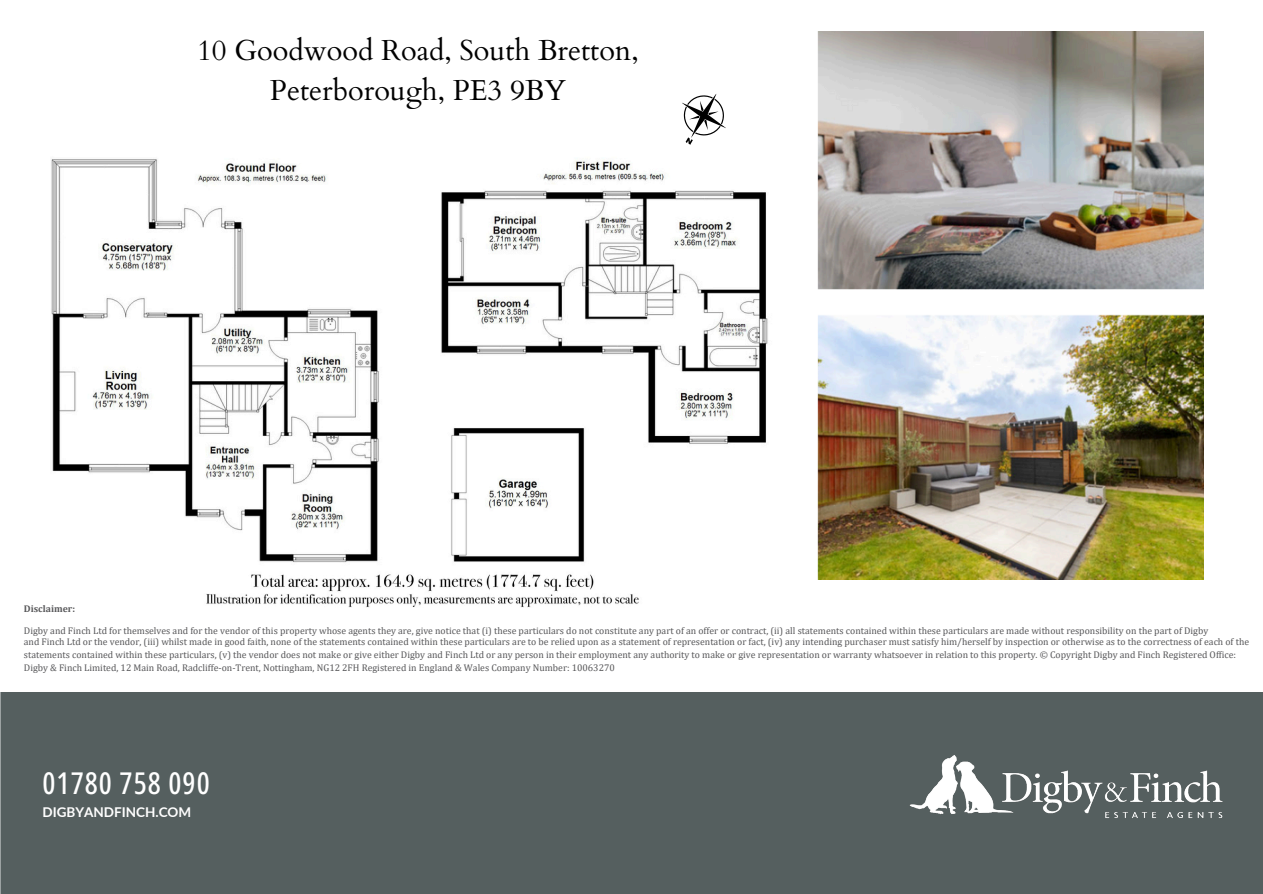
<style>
.page{position:relative;width:1263px;height:894px;background:#fff}
.page>*{position:absolute;margin:0;border:0;box-sizing:border-box;transform-origin:0 0}
.t1{font:500 30px "Open Sans Condensed";letter-spacing:.035em;color:#fff}
.t2{font:28.8px/39.9px "Cardo";color:#000;text-align:center}
.t3{font:700 13.5px "Lato";color:#fff}
.t4{font:9.75px "Cambria";color:#58585a}
.t5{font:700 9.75px "Cambria";color:#58585a}
</style>
<div class="page">
<div style="left:0;top:692px;width:1263px;height:201px;background:#555f5f"></div>
<img style="left:817px;top:32px;width:387px;height:547px">
<img style="left:902px;top:747px;width:328px;height:77px">
<img style="left:51px;top:159px;width:328px;height:404px">
<img style="left:441px;top:160px;width:327px;height:284px">
<div style="left:366px;top:136px;width:50px;height:58px;background:#fff"></div>
<img style="left:441px;top:392px;width:177px;height:170px">
<svg style="left:682px;top:94px;width:44px;height:51px"></svg>
<img style="left:206px;top:574px;width:433px;height:34px">
<p class="t2" style="left:197px;top:31px;width:443px">10 Goodwood Road, South Bretton,<br>Peterborough, PE3 9BY</p>
<p class="t5" style="left:24px;top:602px;width:53px">Disclaimer:</p>
<h3 class="t4" style="left:24px;top:624px;width:1186px">Digby and Finch Ltd for themselves and for the vendor of this property whose agents they are, give notice that (i) these particulars do not constitute any part of an offer or contract, (ii) all statements contained within these particulars are made without responsibility on the part of Digby</h3>
<p class="t4" style="left:24px;top:635px;width:1227px">and Finch Ltd or the vendor, (iii) whilst made in good faith, none of the statements contained within these particulars are to be relied upon as a statement of representation or fact, (iv) any intending purchaser must satisfy him/herself by inspection or otherwise as to the correctness of each of the</p>
<p class="t4" style="left:24px;top:648px;width:1214px">statements contained within these particulars, (v) the vendor does not make or give either Digby and Finch Ltd or any person in their employment any authority to make or give representation or warranty whatsoever in relation to this property. © Copyright Digby and Finch Registered Office:</p>
<p class="t4" style="left:24px;top:661px;width:592px">Digby &amp; Finch Limited, 12 Main Road, Radcliffe-on-Trent, Nottingham, NG12 2FH Registered in England &amp; Wales Company Number: 10063270</p>
<p class="t1" style="left:43px;top:761px;width:169px">01780 758 090</p>
<p class="t3" style="left:43px;top:803px;width:150px">DIGBYANDFINCH.COM</p>
</div>
